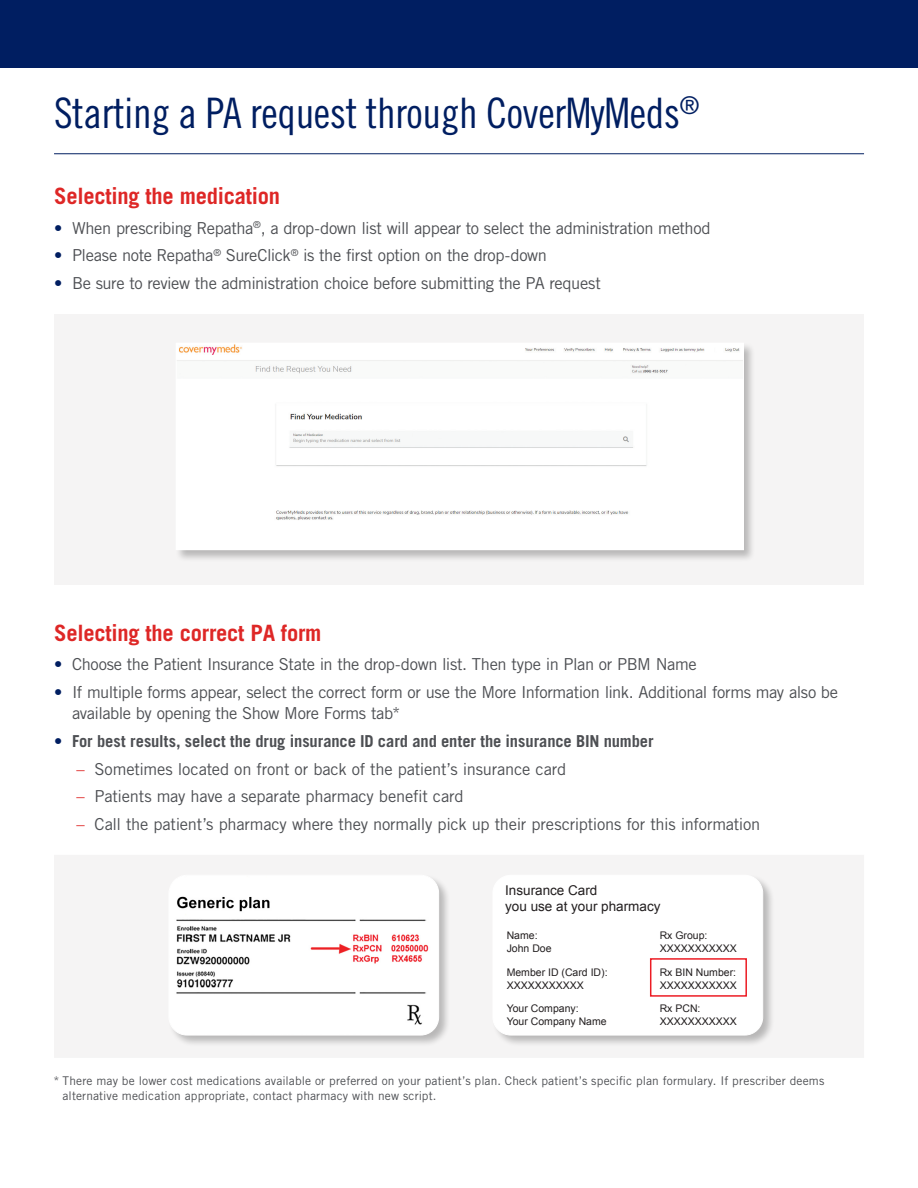
<style>
.page{position:relative;width:918px;height:1188px;background:#fff}
.page>*{position:absolute;margin:0;border:0;box-sizing:border-box;transform-origin:0 0}
.t1{font:42px "Trade Gothic LT Std Cn 18";letter-spacing:-.01em;color:#001e61}
.Subhead{font:700 22.5px "Trade Gothic LT Std";letter-spacing:-.01em;color:#de2726}
.t2{font:16.5px/21px "Trade Gothic LT Std";letter-spacing:-.02em;color:#4d4f53}
.t3{font:700 16.5px "Trade Gothic LT Std";letter-spacing:-.005em;color:#4d4f53}
.t4{font:13.5px/16.2px "Arial";color:#231f20}
.Footnotes{font:12px/15px "Trade Gothic LT Std";letter-spacing:.01em;color:#4d4f53}
.t5{font:10.5px/12.6px "Arial";color:#231f20}
.s1{color:#001e61}
.s2{font-weight:400;color:#001e61}
.s3{color:#de2726}
</style>
<div class="page">
<hr style="left:54px;top:153px;width:810px;height:1px;background:#001e61">
<div style="left:54px;top:314px;width:810px;height:270px;background:#f5f4f4"></div>
<div style="left:54px;top:855px;width:810px;height:202px;background:#f5f4f4"></div>
<div style="left:168px;top:874px;width:283px;height:173px;background:#000;opacity:.25"></div>
<img style="left:169px;top:875px;width:270px;height:160px">
<div style="left:169px;top:875px;width:270px;height:160px;border:1px solid #fff;border-radius:18px"></div>
<div style="left:492px;top:874px;width:283px;height:173px;background:#000;opacity:.25"></div>
<div style="left:493px;top:875px;width:270px;height:160px;background:#fff;border-radius:18px"></div>
<div style="left:650px;top:958px;width:97px;height:39px;border:2px solid #ec1c24"></div>
<div style="left:493px;top:875px;width:270px;height:160px;border:1px solid #fff;border-radius:18px"></div>
<div style="left:0;top:0;width:918px;height:68px;background:#001e61"></div>
<div style="left:175px;top:342px;width:581px;height:220px;background:#000;opacity:.25"></div>
<div style="left:178px;top:345px;width:564px;height:203px;background:#fff"></div>
<div style="left:176px;top:343px;width:568px;height:207px;border:1px solid #fff"></div>
<div style="left:176px;top:996px;width:223px;height:35px;background:#fff"></div>
<p class="t1" style="left:54px;top:88px;width:647px">Starting a PA request through CoverMyMeds<sup>®</sup></p>
<p class="Subhead" style="left:54px;top:182px;width:228px">Selecting the medication</p>
<p class="t2" style="left:54px;top:217px;width:658px"><span class="s1">•</span> When prescribing Repatha<sup>®</sup>, a drop-down list will appear to select the administration method</p>
<p class="t2" style="left:54px;top:245px;width:495px"><span class="s1">•</span> Please note Repatha<sup>®</sup> SureClick<sup>®</sup> is the first option on the drop-down</p>
<p class="t2" style="left:54px;top:273px;width:548px"><span class="s1">•</span> Be sure to review the administration choice before submitting the PA request</p>
<p class="Subhead" style="left:54px;top:619px;width:269px">Selecting the correct PA form</p>
<p class="t2" style="left:54px;top:654px;width:644px"><span class="s1">•</span> Choose the Patient Insurance State in the drop-down list. Then type in Plan or PBM Name</p>
<p class="t2" style="left:72px;top:682px;width:768px;text-indent:-18px"><span class="s1">•</span> If multiple forms appear, select the correct form or use the More Information link. Additional forms may also be available by opening the Show More Forms tab*</p>
<p class="t3" style="left:54px;top:731px;width:601px"><span class="s2">•</span> For best results, select the drug insurance ID card and enter the insurance BIN number</p>
<p class="t2" style="left:77px;top:758px;width:491px"><span class="s3">–</span> Sometimes located on front or back of the patient’s insurance card</p>
<p class="t2" style="left:77px;top:786px;width:389px"><span class="s3">–</span> Patients may have a separate pharmacy benefit card</p>
<p class="t2" style="left:77px;top:814px;width:685px"><span class="s3">–</span> Call the patient’s pharmacy where they normally pick up their prescriptions for this information</p>
<p class="t4" style="left:505px;top:882px;width:157px">Insurance Card<br>you use at your pharmacy</p>
<p class="t5" style="left:507px;top:929px;width:46px">Name:<br>John Doe</p>
<p class="t5" style="left:507px;top:966px;width:102px">Member ID (Card ID):<br>XXXXXXXXXXX</p>
<p class="t5" style="left:507px;top:1002px;width:101px">Your Company:<br>Your Company Name</p>
<p class="t5" style="left:660px;top:929px;width:79px">Rx Group:<br>XXXXXXXXXXX</p>
<p class="t5" style="left:660px;top:966px;width:79px">Rx BIN Number:<br>XXXXXXXXXXX</p>
<p class="t5" style="left:660px;top:1002px;width:79px">Rx PCN:<br>XXXXXXXXXXX</p>
<p class="Footnotes" style="left:63px;top:1073px;width:763px;text-indent:-9px">* There may be lower cost medications available or preferred on your patient’s plan. Check patient’s specific plan formulary. If prescriber deems alternative medication appropriate, contact pharmacy with new script.</p>
</div>
